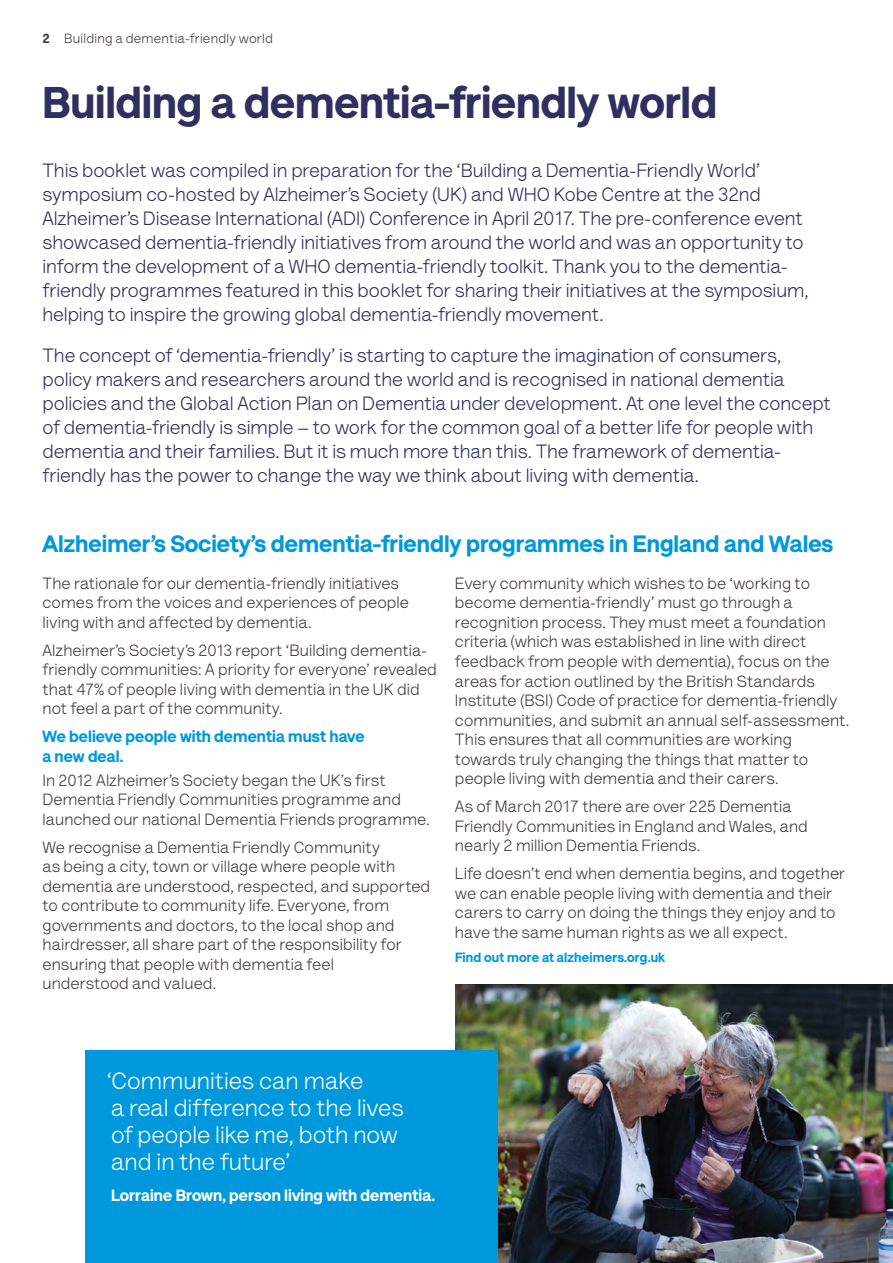
<style>
.page{position:relative;width:893px;height:1263px;background:#fff}
.page>*{position:absolute;margin:0;border:0;box-sizing:border-box;transform-origin:0 0}
.t1{font:900 45px "AS Lettera Text";letter-spacing:-.005em;color:#2f3061}
.t2{font:24px/27px "AS Lettera Text";color:#fff}
.t3{font:900 24px "AS Lettera Text";color:#0098dc}
.t4{font:19.5px/24px "AS Lettera Text";letter-spacing:-.005em;color:#2f3061}
.t5{font:16.5px/19.5px "AS Lettera Text";letter-spacing:.005em;color:#413c38}
.t6{font:900 16.5px/19.5px "AS Lettera Text";letter-spacing:.005em;color:#0098dc}
.t7{font:900 16.5px "AS Lettera Text";letter-spacing:.005em;color:#fff}
.t8{font:13.5px "AS Lettera Text";letter-spacing:.02em;color:#413c38}
.t9{font:900 13.5px "AS Lettera Text";letter-spacing:.01em;color:#0098dc}
.s1{font-weight:900}
</style>
<div class="page">
<img style="left:455px;top:984px;width:438px;height:279px">
<div style="left:86px;top:1050px;width:412px;height:213px;background:#0098dc"></div>
<p class="t8" style="left:43px;top:28px;width:232px"><span class="s1">2</span> Building a dementia-friendly world</p>
<h1 class="t1" style="left:42px;top:65px;width:676px">Building a dementia-friendly world</h1>
<p class="t4" style="left:43px;top:157px;width:767px">This booklet was compiled in preparation for the ‘Building a Dementia-Friendly World’ symposium co-hosted by Alzheimer’s Society (UK) and WHO Kobe Centre at the 32nd Alzheimer’s Disease International (ADI) Conference in April 2017. The pre-conference event showcased dementia-friendly initiatives from around the world and was an opportunity to inform the development of a WHO dementia-friendly toolkit. Thank you to the dementia&shy;friendly programmes featured in this booklet for sharing their initiatives at the symposium, helping to inspire the growing global dementia-friendly movement.</p>
<p class="t4" style="left:43px;top:342px;width:790px">The concept of ‘dementia-friendly’ is starting to capture the imagination of consumers, policy makers and researchers around the world and is recognised in national dementia policies and the Global Action Plan on Dementia under development. At one level the concept of dementia-friendly is simple – to work for the common goal of a better life for people with dementia and their families. But it is much more than this. The framework of dementia&shy;friendly has the power to change the way we think about living with dementia.</p>
<h2 class="t3" style="left:43px;top:524px;width:792px">Alzheimer’s Society’s dementia-friendly programmes in England and Wales</h2>
<p class="t5" style="left:43px;top:572px;width:368px">The rationale for our dementia-friendly initiatives comes from the voices and experiences of people living with and affected by dementia.</p>
<p class="t5" style="left:43px;top:639px;width:396px">Alzheimer’s Society’s 2013 report ‘Building dementia&shy;friendly communities: A priority for everyone’ revealed that 47% of people living with dementia in the UK did not feel a part of the community.</p>
<p class="t6" style="left:43px;top:726px;width:324px">We believe people with dementia must have a new deal.</p>
<p class="t5" style="left:43px;top:769px;width:389px">In 2012 Alzheimer’s Society began the UK’s first<br>Dementia Friendly Communities programme and launched our national Dementia Friends programme.</p>
<p class="t5" style="left:43px;top:836px;width:389px">We recognise a Dementia Friendly Community<br>as being a city, town or village where people with dementia are understood, respected, and supported to contribute to community life. Everyone, from governments and doctors, to the local shop and hairdresser, all share part of the responsibility for ensuring that people with dementia feel<br>understood and valued.</p>
<p class="t5" style="left:455px;top:572px;width:396px">Every community which wishes to be ‘working to become dementia-friendly’ must go through a recognition process. They must meet a foundation criteria (which was established in line with direct feedback from people with dementia), focus on the areas for action outlined by the British Standards Institute (BSI) Code of practice for dementia-friendly communities, and submit an annual self-assessment.<br>This ensures that all communities are working towards truly changing the things that matter to people living with dementia and their carers.</p>
<p class="t5" style="left:455px;top:795px;width:354px">As of March 2017 there are over 225 Dementia<br>Friendly Communities in England and Wales, and nearly 2 million Dementia Friends.</p>
<p class="t5" style="left:455px;top:862px;width:392px">Life doesn’t end when dementia begins, and together we can enable people living with dementia and their carers to carry on doing the things they enjoy and to have the same human rights as we all expect.</p>
<p class="t9" style="left:455px;top:947px;width:212px">Find out more at alzheimers.org.uk</p>
<h2 class="t2" style="left:107px;top:1065px;width:298px">‘Communities can make<br>a real difference to the lives of people like me, both now and in the future’</h2>
<p class="t7" style="left:111px;top:1182px;width:325px">Lorraine Brown, person living with dementia.</p>
</div>
